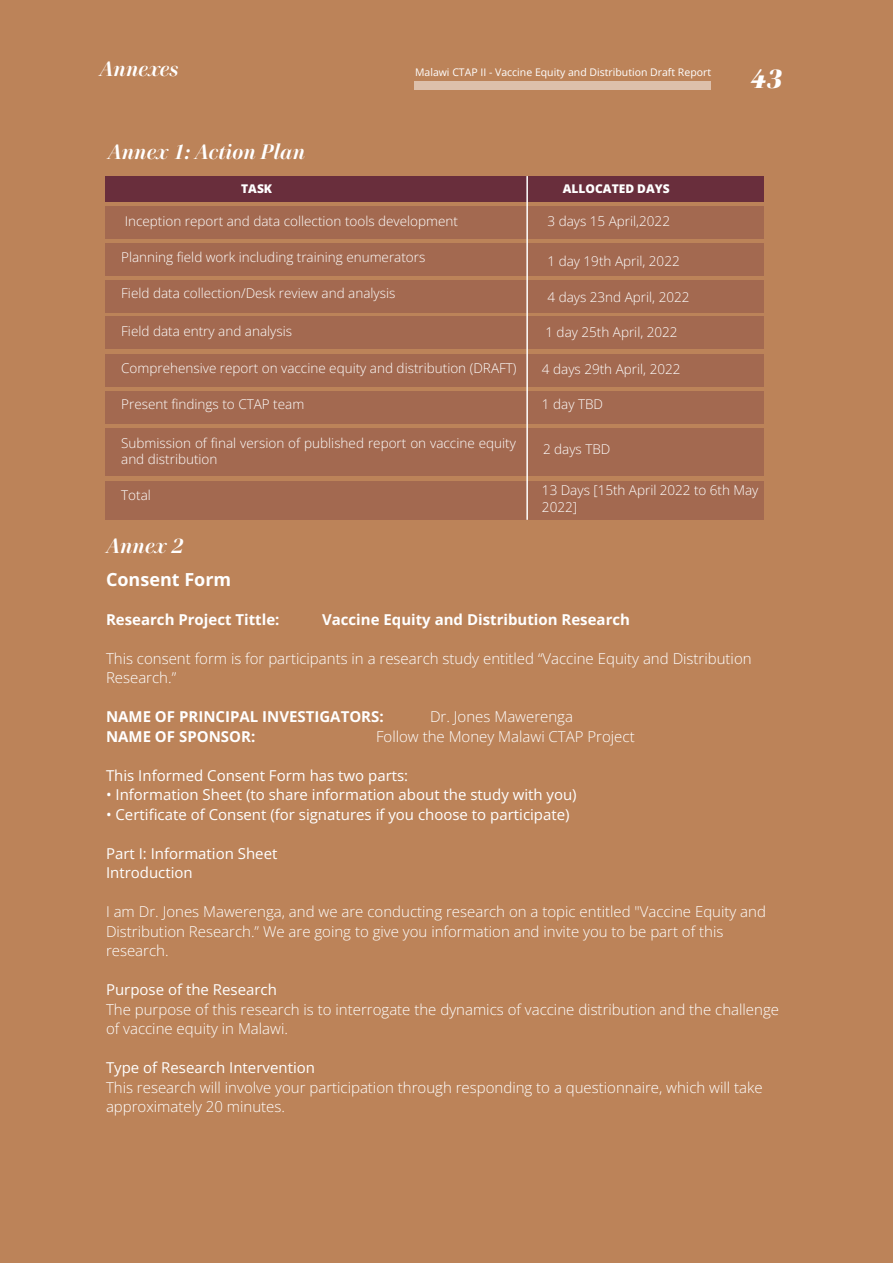
<style>
.page{position:relative;width:893px;height:1263px;background:#bc8359}
.page>*{position:absolute;margin:0;border:0;box-sizing:border-box;transform-origin:0 0}
.t1{font:italic 900 27px "Cardillac";color:#fff}
.t2{font:italic 700 21px "Cardillac";letter-spacing:-.005em;color:#fff}
.t3{font:700 18px "Open Sans";color:#fff}
.t4{font:300 15px/19.5px "Open Sans";color:#fff}
.t5{font:15px/19.5px "Open Sans";color:#fff}
.t6{font:700 15px "Open Sans";color:#fff}
.t7{font:300 13.5px/16.2px "Open Sans";color:#fff}
.t8{font:800 12px "Open Sans";color:#fff}
.t9{font:10.5px "Open Sans";color:#fff}
</style>
<div class="page">
<div style="left:415px;top:82px;width:296px;height:8px;background:#ddc0ab"></div>
<div style="left:106px;top:176px;width:658px;height:26px;background:#692e3c"></div>
<div style="left:106px;top:206px;width:658px;height:32px;background:#a36950"></div>
<div style="left:106px;top:244px;width:658px;height:32px;background:#a36950"></div>
<div style="left:106px;top:281px;width:658px;height:32px;background:#a36950"></div>
<div style="left:106px;top:317px;width:658px;height:32px;background:#a36950"></div>
<div style="left:106px;top:354px;width:658px;height:32px;background:#a36950"></div>
<div style="left:106px;top:391px;width:658px;height:33px;background:#a36950"></div>
<div style="left:106px;top:429px;width:658px;height:47px;background:#a36950"></div>
<div style="left:106px;top:481px;width:658px;height:39px;background:#a36950"></div>
<hr style="left:526px;top:176px;width:2px;height:344px;background:#fff">
<h2 class="t2" style="left:99px;top:55px;width:81px">Annexes</h2>
<h2 class="t2" style="left:107px;top:139px;width:199px">Annex 1: Action Plan</h2>
<p class="t9" style="left:415px;top:65px;width:298px">Malawi CTAP II - Vaccine Equity and Distribution Draft Report</p>
<h1 class="t1" style="left:749px;top:61px;width:35px">43</h1>
<p class="t8" style="left:241px;top:180px;width:32px">TASK</p>
<p class="t8" style="left:563px;top:180px;width:108px">ALLOCATED DAYS</p>
<p class="t7" style="left:125px;top:212px;width:335px">Inception report and data collection tools development</p>
<p class="t7" style="left:121px;top:249px;width:306px">Planning field work including training enumerators</p>
<p class="t7" style="left:121px;top:285px;width:276px">Field data collection/Desk review and analysis</p>
<p class="t7" style="left:121px;top:323px;width:172px">Field data entry and analysis</p>
<p class="t7" style="left:121px;top:360px;width:397px">Comprehensive report on vaccine equity and distribution (DRAFT)</p>
<p class="t7" style="left:121px;top:395px;width:185px">Present findings to CTAP team</p>
<p class="t7" style="left:121px;top:434px;width:396px">Submission of final version of published report on vaccine equity and distribution</p>
<p class="t7" style="left:121px;top:486px;width:31px">Total</p>
<p class="t7" style="left:547px;top:213px;width:124px">3 days 15 April,2022</p>
<p class="t7" style="left:547px;top:253px;width:134px">1 day 19th April, 2022</p>
<p class="t7" style="left:547px;top:289px;width:144px">4 days 23nd April, 2022</p>
<p class="t7" style="left:545px;top:324px;width:134px">1 day 25th April, 2022</p>
<p class="t7" style="left:542px;top:360px;width:140px">4 days 29th April, 2022</p>
<p class="t7" style="left:542px;top:396px;width:63px">1 day TBD</p>
<p class="t7" style="left:543px;top:441px;width:69px">2 days TBD</p>
<p class="t7" style="left:542px;top:482px;width:218px">13 Days [15th April 2022 to 6th May<br>2022]</p>
<h2 class="t2" style="left:106px;top:532px;width:79px">Annex 2</h2>
<p class="t3" style="left:106px;top:567px;width:127px">Consent Form</p>
<p class="t6" style="left:106px;top:609px;width:175px">Research Project Tittle:</p>
<p class="t6" style="left:322px;top:609px;width:310px">Vaccine Equity and Distribution Research</p>
<p class="t4" style="left:106px;top:648px;width:647px">This consent form is for participants in a research study entitled “Vaccine Equity and Distribution<br>Research.”</p>
<p class="t6" style="left:106px;top:706px;width:279px">NAME OF PRINCIPAL INVESTIGATORS:</p>
<p class="t4" style="left:430px;top:707px;width:145px">Dr. Jones Mawerenga</p>
<p class="t6" style="left:106px;top:726px;width:151px">NAME OF SPONSOR:</p>
<p class="t4" style="left:376px;top:726px;width:260px">Follow the Money Malawi CTAP Project</p>
<p class="t5" style="left:106px;top:765px;width:304px">This Informed Consent Form has two parts:</p>
<p class="t5" style="left:106px;top:785px;width:472px">• Information Sheet (to share information about the study with you)</p>
<p class="t5" style="left:106px;top:804px;width:465px">• Certificate of Consent (for signatures if you choose to participate)</p>
<p class="t5" style="left:106px;top:843px;width:173px">Part I: Information Sheet<br>Introduction</p>
<p class="t4" style="left:106px;top:902px;width:661px">I am Dr. Jones Mawerenga, and we are conducting research on a topic entitled "Vaccine Equity and<br>Distribution Research.” We are going to give you information and invite you to be part of this research.</p>
<p class="t5" style="left:106px;top:980px;width:172px">Purpose of the Research</p>
<p class="t4" style="left:106px;top:999px;width:675px">The purpose of this research is to interrogate the dynamics of vaccine distribution and the challenge of vaccine equity in Malawi.</p>
<p class="t5" style="left:106px;top:1058px;width:210px">Type of Research Intervention</p>
<p class="t4" style="left:106px;top:1077px;width:658px">This research will involve your participation through responding to a questionnaire, which will take approximately 20 minutes.</p>
</div>
